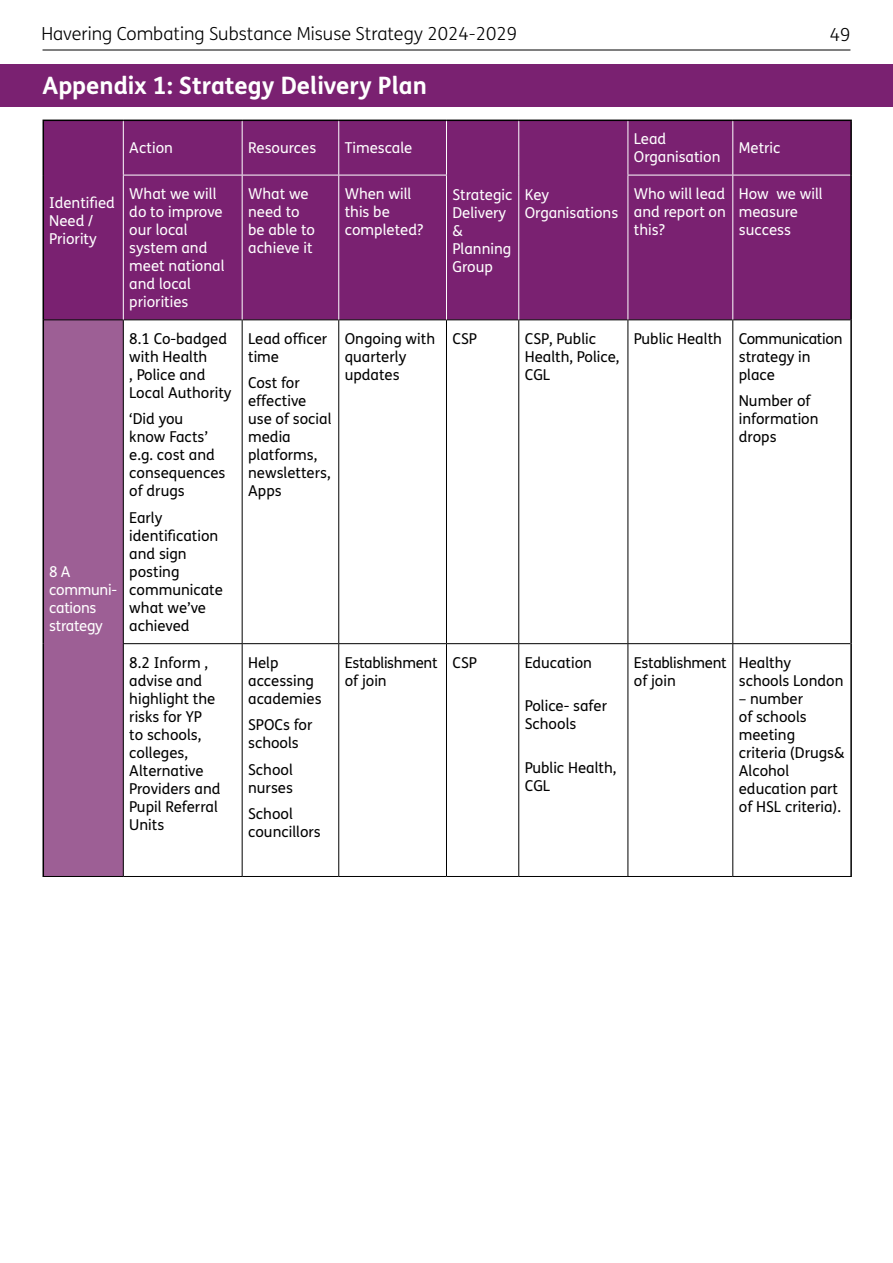
<style>
.page{position:relative;width:893px;height:1263px;background:#fff}
.page>*{position:absolute;margin:0;border:0;box-sizing:border-box;transform-origin:0 0}
.t1{font:700 24px "FS Me";color:#fff}
.t2{font:300 18px "FS Me";color:#000}
.t3{font:15px/18px "FS Me";color:#000}
.t4{font:15px/18px "FS Me";color:#fff}
.t5{font:15px/18px "FS Me";letter-spacing:-.02em;color:#000}
.t6{font:15px/18px "FS Me";letter-spacing:-.02em;color:#fff}
</style>
<div class="page">
<div style="left:44px;top:121px;width:806px;height:198px;background:#7a2171"></div>
<div style="left:43px;top:320px;width:80px;height:556px;background:#9d5f95"></div>
<svg style="left:124px;top:320px;width:726px;height:556px"></svg>
<hr style="left:44px;top:319px;width:79px;height:1px;background:#000">
<hr style="left:123px;top:319px;width:119px;height:1px;background:#000">
<hr style="left:242px;top:319px;width:97px;height:1px;background:#000">
<hr style="left:242px;top:320px;width:1px;height:323px;background:#000">
<hr style="left:339px;top:319px;width:107px;height:1px;background:#000">
<hr style="left:338px;top:320px;width:1px;height:323px;background:#000">
<hr style="left:446px;top:319px;width:73px;height:1px;background:#000">
<hr style="left:446px;top:320px;width:1px;height:323px;background:#000">
<hr style="left:519px;top:319px;width:109px;height:1px;background:#000">
<hr style="left:518px;top:320px;width:1px;height:323px;background:#000">
<hr style="left:628px;top:319px;width:105px;height:1px;background:#000">
<hr style="left:627px;top:320px;width:1px;height:323px;background:#000">
<hr style="left:733px;top:319px;width:117px;height:1px;background:#000">
<hr style="left:732px;top:320px;width:1px;height:323px;background:#000">
<hr style="left:123px;top:643px;width:119px;height:1px;background:#000">
<hr style="left:242px;top:643px;width:97px;height:1px;background:#000">
<hr style="left:242px;top:644px;width:1px;height:232px;background:#000">
<hr style="left:339px;top:643px;width:107px;height:1px;background:#000">
<hr style="left:338px;top:644px;width:1px;height:232px;background:#000">
<hr style="left:446px;top:643px;width:73px;height:1px;background:#000">
<hr style="left:446px;top:644px;width:1px;height:232px;background:#000">
<hr style="left:519px;top:643px;width:109px;height:1px;background:#000">
<hr style="left:518px;top:644px;width:1px;height:232px;background:#000">
<hr style="left:628px;top:643px;width:105px;height:1px;background:#000">
<hr style="left:627px;top:644px;width:1px;height:232px;background:#000">
<hr style="left:733px;top:643px;width:117px;height:1px;background:#000">
<hr style="left:732px;top:644px;width:1px;height:232px;background:#000">
<hr style="left:43px;top:876px;width:80px;height:1px;background:#000">
<hr style="left:123px;top:876px;width:119px;height:1px;background:#000">
<hr style="left:242px;top:876px;width:97px;height:1px;background:#000">
<hr style="left:339px;top:876px;width:107px;height:1px;background:#000">
<hr style="left:446px;top:876px;width:73px;height:1px;background:#000">
<hr style="left:519px;top:876px;width:109px;height:1px;background:#000">
<hr style="left:628px;top:876px;width:105px;height:1px;background:#000">
<hr style="left:733px;top:876px;width:119px;height:1px;background:#000">
<hr style="left:123px;top:121px;width:1px;height:54px;background:#fff">
<hr style="left:242px;top:121px;width:1px;height:54px;background:#fff">
<hr style="left:338px;top:121px;width:1px;height:54px;background:#fff">
<hr style="left:446px;top:121px;width:1px;height:54px;background:#fff">
<hr style="left:518px;top:121px;width:1px;height:54px;background:#fff">
<hr style="left:627px;top:121px;width:1px;height:54px;background:#fff">
<hr style="left:732px;top:121px;width:1px;height:54px;background:#fff">
<hr style="left:123px;top:175px;width:119px;height:1px;background:#fff">
<hr style="left:123px;top:175px;width:1px;height:144px;background:#fff">
<hr style="left:242px;top:175px;width:97px;height:1px;background:#fff">
<hr style="left:242px;top:175px;width:1px;height:144px;background:#fff">
<hr style="left:339px;top:175px;width:108px;height:1px;background:#fff">
<hr style="left:338px;top:175px;width:1px;height:144px;background:#fff">
<hr style="left:446px;top:175px;width:1px;height:144px;background:#fff">
<hr style="left:518px;top:175px;width:1px;height:144px;background:#fff">
<hr style="left:627px;top:175px;width:106px;height:1px;background:#fff">
<hr style="left:627px;top:175px;width:1px;height:144px;background:#fff">
<hr style="left:733px;top:175px;width:117px;height:1px;background:#fff">
<hr style="left:732px;top:175px;width:1px;height:144px;background:#fff">
<hr style="left:123px;top:320px;width:1px;height:323px;background:#000">
<hr style="left:123px;top:644px;width:1px;height:232px;background:#000">
<hr style="left:43px;top:120px;width:80px;height:1px;background:#000">
<hr style="left:43px;top:121px;width:1px;height:54px;background:#000">
<hr style="left:43px;top:175px;width:1px;height:145px;background:#000">
<hr style="left:123px;top:120px;width:119px;height:1px;background:#000">
<hr style="left:242px;top:120px;width:97px;height:1px;background:#000">
<hr style="left:339px;top:120px;width:107px;height:1px;background:#000">
<hr style="left:446px;top:120px;width:73px;height:1px;background:#000">
<hr style="left:519px;top:120px;width:109px;height:1px;background:#000">
<hr style="left:628px;top:120px;width:105px;height:1px;background:#000">
<hr style="left:733px;top:120px;width:119px;height:1px;background:#000">
<hr style="left:850px;top:121px;width:2px;height:54px;background:#000">
<hr style="left:850px;top:175px;width:2px;height:145px;background:#000">
<hr style="left:43px;top:320px;width:1px;height:324px;background:#000">
<hr style="left:43px;top:644px;width:1px;height:232px;background:#000">
<hr style="left:850px;top:320px;width:2px;height:324px;background:#000">
<hr style="left:850px;top:644px;width:2px;height:232px;background:#000">
<div style="left:0;top:64px;width:893px;height:42px;background:#7a2171"></div>
<hr style="left:43px;top:50px;width:807px;height:1px;background:#000">
<p class="t2" style="left:41px;top:21px;width:477px">Havering Combating Substance Misuse Strategy 2024-2029</p>
<p class="t1" style="left:43px;top:67px;width:386px">Appendix 1: Strategy Delivery Plan</p>
<p class="t4" style="left:129px;top:139px;width:45px">Action</p>
<p class="t4" style="left:248px;top:139px;width:70px">Resources</p>
<p class="t4" style="left:345px;top:139px;width:69px">Timescale</p>
<p class="t4" style="left:634px;top:130px;width:88px">Lead<br>Organisation</p>
<p class="t4" style="left:739px;top:139px;width:43px">Metric</p>
<p class="t4" style="left:49px;top:194px;width:67px">Identified<br>Need /<br>Priority</p>
<p class="t6" style="left:49px;top:563px;width:69px">8 A communi&shy;cations strategy</p>
<p class="t4" style="left:129px;top:185px;width:97px">What we will do to improve our local system and meet national and local priorities</p>
<p class="t4" style="left:248px;top:185px;width:69px">What we need to be able to achieve it</p>
<p class="t4" style="left:345px;top:185px;width:80px">When will this be completed?</p>
<p class="t4" style="left:634px;top:185px;width:93px;text-align:justify">Who will lead and report on this?</p>
<p class="t4" style="left:739px;top:185px;width:85px">How we will measure success</p>
<p class="t4" style="left:452px;top:186px;width:61px">Strategic<br>Delivery &amp;<br>Planning<br>Group</p>
<p class="t4" style="left:525px;top:186px;width:95px">Key<br>Organisations</p>
<p class="t3" style="left:129px;top:330px;width:104px">8.1 Co-badged with Health<br>, Police and<br>Local Authority</p>
<p class="t3" style="left:129px;top:410px;width:98px">‘Did you<br>know Facts’ e.g. cost and consequences of drugs</p>
<p class="t3" style="left:129px;top:509px;width:95px">Early identification and sign posting communicate what we’ve achieved</p>
<p class="t3" style="left:248px;top:330px;width:81px">Lead officer time</p>
<p class="t3" style="left:248px;top:374px;width:85px">Cost for effective use of social media platforms, newsletters,<br>Apps</p>
<p class="t3" style="left:129px;top:654px;width:93px">8.2 Inform , advise and highlight the risks for YP<br>to schools, colleges,<br>Alternative<br>Providers and<br>Pupil Referral<br>Units</p>
<p class="t3" style="left:248px;top:654px;width:75px">Help accessing academies</p>
<p class="t3" style="left:248px;top:716px;width:66px">SPOCs for schools</p>
<p class="t3" style="left:248px;top:761px;width:46px">School nurses</p>
<p class="t3" style="left:248px;top:805px;width:74px">School councillors</p>
<p class="t3" style="left:345px;top:330px;width:92px">Ongoing with quarterly updates</p>
<p class="t3" style="left:452px;top:330px;width:26px">CSP</p>
<p class="t3" style="left:525px;top:330px;width:96px">CSP, Public<br>Health, Police,<br>CGL</p>
<p class="t3" style="left:634px;top:330px;width:90px">Public Health</p>
<p class="t5" style="left:739px;top:330px;width:105px">Communication strategy in place</p>
<p class="t3" style="left:739px;top:392px;width:81px">Number of information drops</p>
<p class="t5" style="left:345px;top:654px;width:94px">Establishment of join</p>
<p class="t3" style="left:452px;top:654px;width:26px">CSP</p>
<p class="t3" style="left:525px;top:654px;width:69px">Education</p>
<p class="t3" style="left:525px;top:697px;width:84px">Police- safer<br>Schools</p>
<p class="t3" style="left:525px;top:759px;width:93px">Public Health,<br>CGL</p>
<p class="t5" style="left:634px;top:654px;width:94px">Establishment of join</p>
<p class="t3" style="left:739px;top:654px;width:106px">Healthy schools London</p>
<p class="t3" style="left:739px;top:690px;width:107px">– number<br>of schools meeting criteria (Drugs&amp;<br>Alcohol education part of HSL criteria).</p>
</div>
